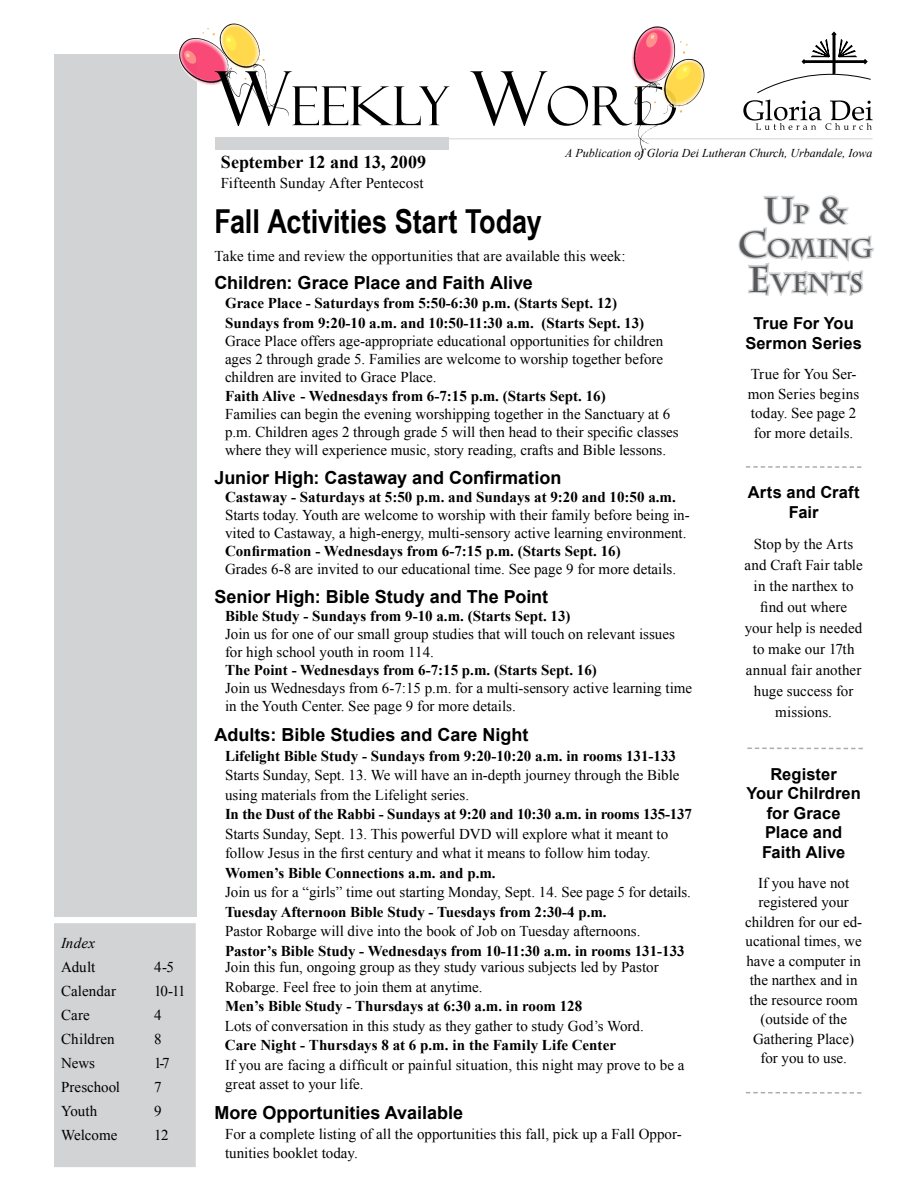
<style>
.page{position:relative;width:918px;height:1188px;background:#fff}
.page>*{position:absolute;margin:0;border:0;box-sizing:border-box;transform-origin:0 0}
.t1{font:54px "Felix Titling";color:#000}
.t2{font:700 36px "Charlemagne Std";color:#58595b}
.t3{font:700 33px "Arial Narrow";color:#000}
.t4{font:700 25.2px/34.5px "Charlemagne Std";letter-spacing:-.005em;color:#58595b;text-align:center}
.t5{font:700 18px "Arial";color:#000}
.t6{font:700 18px "Times New Roman";letter-spacing:-.005em;color:#000}
.t7{font:700 16.5px/19.5px "Arial";letter-spacing:.005em;color:#000;text-align:center}
.t8{font:15px/19.5px "Times New Roman";color:#000}
.t9{font:700 15px/19.5px "Times New Roman";color:#000}
.t10{font:italic 15px "Times New Roman";letter-spacing:.015em;color:#000}
.t11{font:italic 12px "Times New Roman";color:#000}
.s1{font-size:75px}
.s2{font-size:25.2px}
.s3{font-size:36px}
</style>
<div class="page">
<div style="left:54px;top:54px;width:142px;height:862px;background:#d1d3d4"></div>
<svg style="left:178px;top:23px;width:111px;height:97px"></svg>
<hr style="left:220px;top:138px;width:653px;height:1px;background:#d1d3d4">
<div style="left:215px;top:137px;width:234px;height:13px;background:#d1d3d4"></div>
<svg style="left:743px;top:32px;width:130px;height:98px"></svg>
<div style="left:55px;top:924px;width:140px;height:242px;background:#d1d3d4"></div>
<div style="left:54px;top:923px;width:142px;height:244px;border:2px solid #d1d3d4"></div>
<svg style="left:746px;top:466px;width:115px;height:2px"></svg>
<svg style="left:747px;top:748px;width:116px;height:1px"></svg>
<svg style="left:746px;top:1092px;width:115px;height:2px"></svg>
<svg style="left:738px;top:195px;width:136px;height:101px"></svg>
<svg style="left:622px;top:26px;width:89px;height:134px"></svg>
<p class="t10" style="left:61px;top:932px;width:36px">Index</p>
<p class="t8" style="left:61px;top:957px;width:36px">Adult</p>
<p class="t8" style="left:154px;top:957px;width:21px">4-5</p>
<p class="t8" style="left:61px;top:981px;width:57px">Calendar</p>
<p class="t8" style="left:154px;top:981px;width:33px">10-11</p>
<p class="t8" style="left:61px;top:1005px;width:30px">Care</p>
<p class="t8" style="left:154px;top:1005px;width:9px">4</p>
<p class="t8" style="left:61px;top:1029px;width:55px">Children</p>
<p class="t8" style="left:154px;top:1029px;width:9px">8</p>
<p class="t8" style="left:61px;top:1053px;width:35px">News</p>
<p class="t8" style="left:154px;top:1053px;width:17px">1-7</p>
<p class="t8" style="left:61px;top:1077px;width:61px">Preschool</p>
<p class="t8" style="left:154px;top:1077px;width:9px">7</p>
<p class="t8" style="left:61px;top:1101px;width:38px">Youth</p>
<p class="t8" style="left:154px;top:1101px;width:9px">9</p>
<p class="t8" style="left:61px;top:1125px;width:58px">Welcome</p>
<p class="t8" style="left:154px;top:1125px;width:16px">12</p>
<h1 class="t1" style="left:214px;top:75px;width:465px"><span class="s1">W</span>EEKLY <span class="s1">W</span>ORD</h1>
<p class="t11" style="left:565px;top:145px;width:309px">A Publication of Gloria Dei Lutheran Church, Urbandale, Iowa</p>
<p class="t6" style="left:221px;top:150px;width:207px">September 12 and 13, 2009</p>
<p class="t8" style="left:221px;top:173px;width:204px">Fifteenth Sunday After Pentecost</p>
<h3 class="t3" style="left:214px;top:196px;width:329px">Fall Activities Start Today</h3>
<p class="t8" style="left:214px;top:246px;width:413px">Take time and review the opportunities that are available this week:</p>
<p class="t5" style="left:214px;top:270px;width:320px">Children: Grace Place and Faith Alive</p>
<p class="t9" style="left:225px;top:293px;width:421px">Grace Place - Saturdays from 5:50-6:30 p.m. (Starts Sept. 12)<br>Sundays from 9:20-10 a.m. and 10:50-11:30 a.m. (Starts Sept. 13)</p>
<p class="t8" style="left:225px;top:331px;width:440px;line-height:18px;text-align:justify">Grace Place offers age-appropriate educational opportunities for children ages 2 through grade 5. Families are welcome to worship together before children are invited to Grace Place.</p>
<p class="t9" style="left:225px;top:386px;width:382px">Faith Alive - Wednesdays from 6-7:15 p.m. (Starts Sept. 16)</p>
<p class="t8" style="left:225px;top:405px;width:455px;line-height:18px">Families can begin the evening worshipping together in the Sanctuary at 6 p.m. Children ages 2 through grade 5 will then head to their specific classes where they will experience music, story reading, crafts and Bible lessons.</p>
<p class="t5" style="left:214px;top:466px;width:348px">Junior High: Castaway and Confirmation</p>
<p class="t9" style="left:225px;top:487px;width:452px">Castaway - Saturdays at 5:50 p.m. and Sundays at 9:20 and 10:50 a.m.</p>
<p class="t8" style="left:225px;top:506px;width:466px;line-height:18px">Starts today. Youth are welcome to worship with their family before being in&shy;vited to Castaway, a high-energy, multi-sensory active learning environment.</p>
<p class="t9" style="left:225px;top:541px;width:397px">Confirmation - Wednesdays from 6-7:15 p.m. (Starts Sept. 16)</p>
<p class="t8" style="left:225px;top:559px;width:453px">Grades 6-8 are invited to our educational time. See page 9 for more details.</p>
<p class="t5" style="left:214px;top:585px;width:335px">Senior High: Bible Study and The Point</p>
<p class="t9" style="left:225px;top:606px;width:347px">Bible Study - Sundays from 9-10 a.m. (Starts Sept. 13)</p>
<p class="t8" style="left:225px;top:624px;width:451px;line-height:18px">Join us for one of our small group studies that will touch on relevant issues for high school youth in room 114.</p>
<p class="t9" style="left:225px;top:660px;width:373px">The Point - Wednesdays from 6-7:15 p.m. (Starts Sept. 16)</p>
<p class="t8" style="left:225px;top:678px;width:469px;line-height:18px">Join us Wednesdays from 6-7:15 p.m. for a multi-sensory active learning time in the Youth Center. See page 9 for more details.</p>
<p class="t5" style="left:214px;top:723px;width:316px">Adults: Bible Studies and Care Night</p>
<p class="t9" style="left:225px;top:745px;width:453px">Lifelight Bible Study - Sundays from 9:20-10:20 a.m. in rooms 131-133</p>
<p class="t8" style="left:225px;top:765px;width:456px">Starts Sunday, Sept. 13. We will have an in-depth journey through the Bible using materials from the Lifelight series.</p>
<p class="t9" style="left:225px;top:804px;width:469px">In the Dust of the Rabbi - Sundays at 9:20 and 10:30 a.m. in rooms 135-137</p>
<p class="t8" style="left:225px;top:824px;width:445px">Starts Sunday, Sept. 13. This powerful DVD will explore what it meant to follow Jesus in the first century and what it means to follow him today.</p>
<p class="t9" style="left:225px;top:862px;width:272px">Women’s Bible Connections a.m. and p.m.</p>
<p class="t8" style="left:225px;top:882px;width:468px">Join us for a “girls” time out starting Monday, Sept. 14. See page 5 for details.</p>
<p class="t9" style="left:225px;top:901px;width:383px">Tuesday Afternoon Bible Study - Tuesdays from 2:30-4 p.m.</p>
<p class="t8" style="left:225px;top:921px;width:417px">Pastor Robarge will dive into the book of Job on Tuesday afternoons.</p>
<p class="t9" style="left:225px;top:940px;width:461px">Pastor’s Bible Study - Wednesdays from 10-11:30 a.m. in rooms 131-133</p>
<p class="t8" style="left:225px;top:957px;width:435px">Join this fun, ongoing group as they study various subjects led by Pastor<br>Robarge. Feel free to join them at anytime.</p>
<p class="t9" style="left:225px;top:996px;width:359px">Men’s Bible Study - Thursdays at 6:30 a.m. in room 128</p>
<p class="t8" style="left:225px;top:1016px;width:420px">Lots of conversation in this study as they gather to study God’s Word.</p>
<p class="t9" style="left:225px;top:1035px;width:393px">Care Night - Thursdays 8 at 6 p.m. in the Family Life Center</p>
<p class="t8" style="left:225px;top:1055px;width:461px">If you are facing a difficult or painful situation, this night may prove to be a great asset to your life.</p>
<p class="t5" style="left:214px;top:1101px;width:250px">More Opportunities Available</p>
<p class="t8" style="left:225px;top:1124px;width:458px">For a complete listing of all the opportunities this fall, pick up a Fall Oppor&shy;tunities booklet today.</p>
<h2 class="t2" style="left:764px;top:189px;width:86px">U<span class="s2">P</span> &amp;</h2>
<h3 class="t4" style="left:738px;top:232px;width:137px"><span class="s3">C</span>OMING<br><span class="s3">E</span>VENTS</h3>
<p class="t7" style="left:745px;top:314px;width:118px">True For You<br>Sermon Series</p>
<p class="t8" style="left:748px;top:364px;width:113px;text-align:center">True for You Ser&shy;mon Series begins today. See page 2 for more details.</p>
<p class="t7" style="left:748px;top:483px;width:113px">Arts and Craft<br>Fair</p>
<p class="t8" style="left:745px;top:534px;width:120px;line-height:21px;text-align:center">Stop by the Arts and Craft Fair table in the narthex to find out where your help is needed to make our 17th annual fair another huge success for missions.</p>
<p class="t7" style="left:747px;top:765px;width:116px">Register<br>Your Chilrdren for Grace<br>Place and<br>Faith Alive</p>
<p class="t8" style="left:745px;top:873px;width:119px;text-align:center">If you have not registered your children for our ed&shy;ucational times, we have a computer in the narthex and in the resource room (outside of the<br>Gathering Place) for you to use.</p>
</div>
